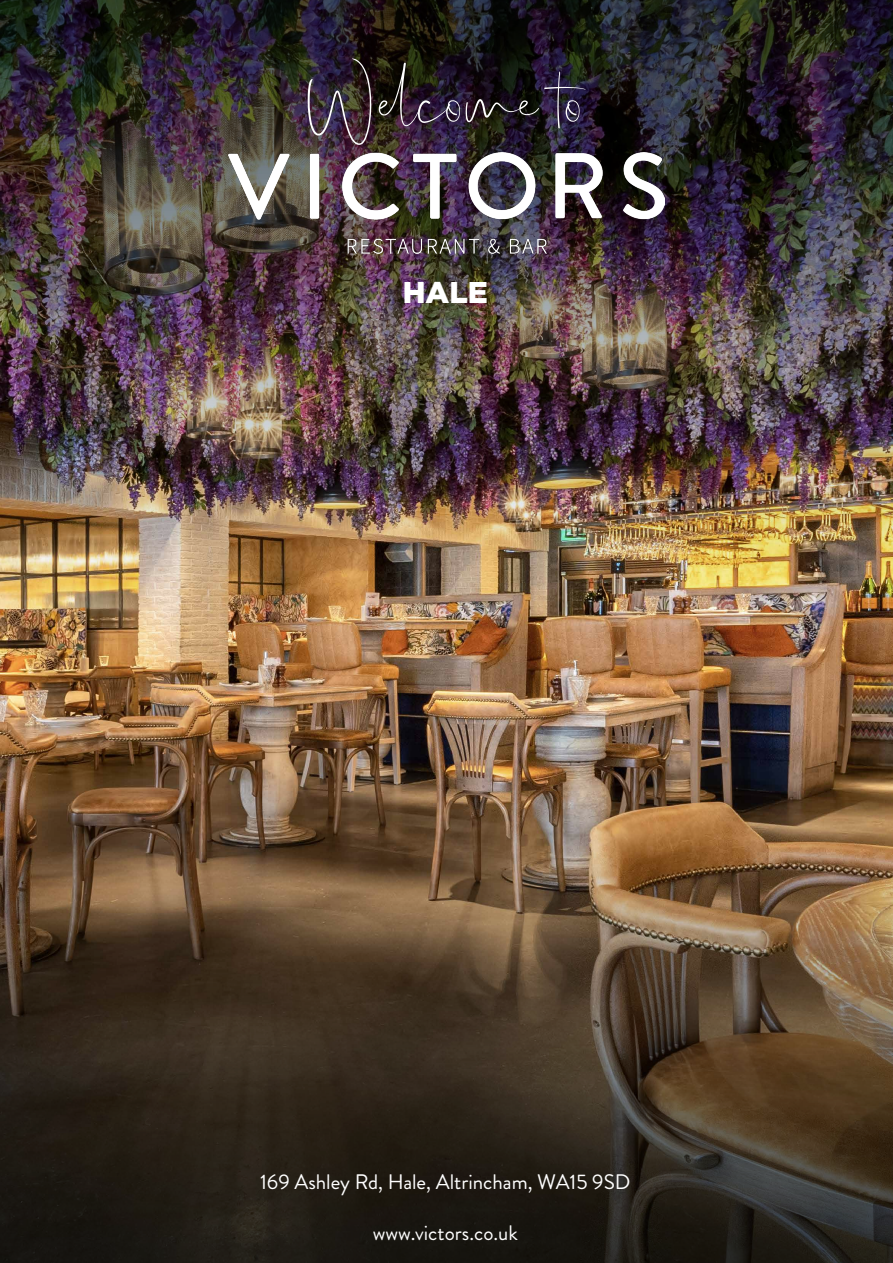
<style>
.page{position:relative;width:893px;height:1263px;background:#fff}
.page>*{position:absolute;margin:0;border:0;box-sizing:border-box;transform-origin:0 0}
.t1{font:90px "Real Kindly";color:#fff}
.t2{font:900 30px "Gotham";color:#fff}
.t3{font:21px "Brandon Grotesque";color:#fff}
</style>
<div class="page">
<img style="left:0;top:660px;width:893px;height:64px">
<img style="left:0;top:724px;width:893px;height:539px">
<img style="left:0;top:0;width:893px;height:660px">
<img style="left:229px;top:152px;width:436px;height:102px">
<h1 class="t1" style="left:308px;top:46px;width:279px">Welcome to</h1>
<h2 class="t2" style="left:403px;top:275px;width:87px">HALE</h2>
<p class="t3" style="left:260px;top:1168px;width:372px">169 Ashley Rd, Hale, Altrincham, WA15 9SD</p>
<p class="t3" style="left:373px;top:1218px;width:146px">www.victors.co.uk</p>
</div>
